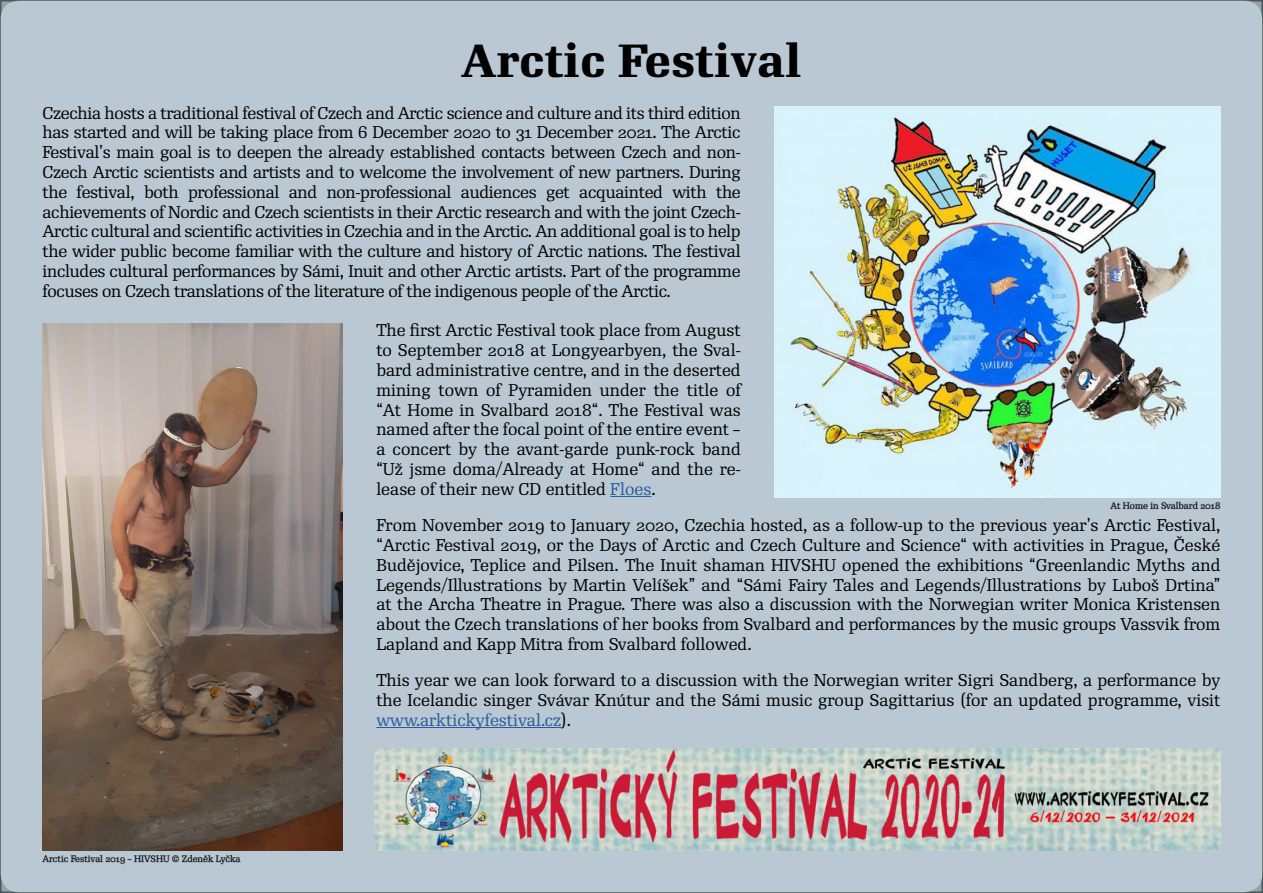
<style>
.page{position:relative;width:1263px;height:893px;background:#fff}
.page>*{position:absolute;margin:0;border:0;box-sizing:border-box;transform-origin:0 0}
.t1{font:500 45px "Re Public Std";color:#000}
.t2{font:16.5px/19.8px "Re Public Std";color:#000;text-align:justify}
.t3{font:9px "Re Public Std";color:#000}
.s1{color:#275b9b}
</style>
<div class="page">
<div style="left:1px;top:1px;width:1261px;height:891px;background:#b9c8d3;border-radius:18px"></div>
<hr style="left:610px;top:496px;width:41px;height:1px;background:#275b9b">
<hr style="left:376px;top:727px;width:185px;height:1px;background:#275b9b">
<img style="left:775px;top:106px;width:445px;height:391px">
<img style="left:374px;top:749px;width:846px;height:101px">
<img style="left:43px;top:323px;width:299px;height:527px">
<svg style="left:42px;top:854px;width:199px;height:11px"></svg>
<svg style="left:1110px;top:501px;width:111px;height:8px"></svg>
<h1 class="t1" style="left:461px;top:31px;width:342px">Arctic Festival</h1>
<p class="t2" style="left:43px;top:103px;width:700px">Czechia hosts a traditional festival of Czech and Arctic science and culture and its third edition has started and will be taking place from 6 December 2020 to 31 December 2021. The Arctic Festival’s main goal is to deepen the already established contacts between Czech and non-Czech Arctic scientists and artists and to welcome the involvement of new partners. During the festival, both professional and non-professional audiences get acquainted with the achievements of Nordic and Czech scientists in their Arctic research and with the joint Czech-Arctic cultural and scientific activities in Czechia and in the Arctic. An additional goal is to help the wider public become familiar with the culture and history of Arctic nations. The festival includes cultural performances by Sámi, Inuit and other Arctic artists. Part of the programme focuses on Czech translations of the literature of the indigenous people of the Arctic.</p>
<p class="t2" style="left:376px;top:321px;width:366px">The first Arctic Festival took place from August to September 2018 at Longyearbyen, the Sval&shy;bard administrative centre, and in the deserted mining town of Pyramiden under the title of “At Home in Svalbard 2018“. The Festival was named after the focal point of the entire event – a concert by the avant-garde punk-rock band “Už jsme doma/Already at Home“ and the re&shy;lease of their new CD entitled <span class="s1">Floes</span>.</p>
<p class="t2" style="left:376px;top:515px;width:846px">From November 2019 to January 2020, Czechia hosted, as a follow-up to the previous year’s Arctic Festival, “Arctic Festival 2019, or the Days of Arctic and Czech Culture and Science“ with activities in Prague, České Budějovice, Teplice and Pilsen. The Inuit shaman HIVSHU opened the exhibitions “Greenlandic Myths and Legends/Illustrations by Martin Velíšek” and “Sámi Fairy Tales and Legends/Illustrations by Luboš Drtina” at the Archa Theatre in Prague. There was also a discussion with the Norwegian writer Monica Kristensen about the Czech translations of her books from Svalbard and performances by the music groups Vassvik from Lapland and Kapp Mitra from Svalbard followed.</p>
<p class="t2" style="left:376px;top:671px;width:846px">This year we can look forward to a discussion with the Norwegian writer Sigri Sandberg, a performance by the Icelandic singer Svávar Knútur and the Sámi music group Sagittarius (for an updated programme, visit <span class="s1">www.arktickyfestival.cz</span>).</p>
<p class="t3" style="left:1110px;top:500px;width:111px">At Home in Svalbard 2018</p>
<p class="t3" style="left:43px;top:853px;width:200px">Arctic Festival 2019 – HIVSHU © Zdeněk Lyčka</p>
</div>
